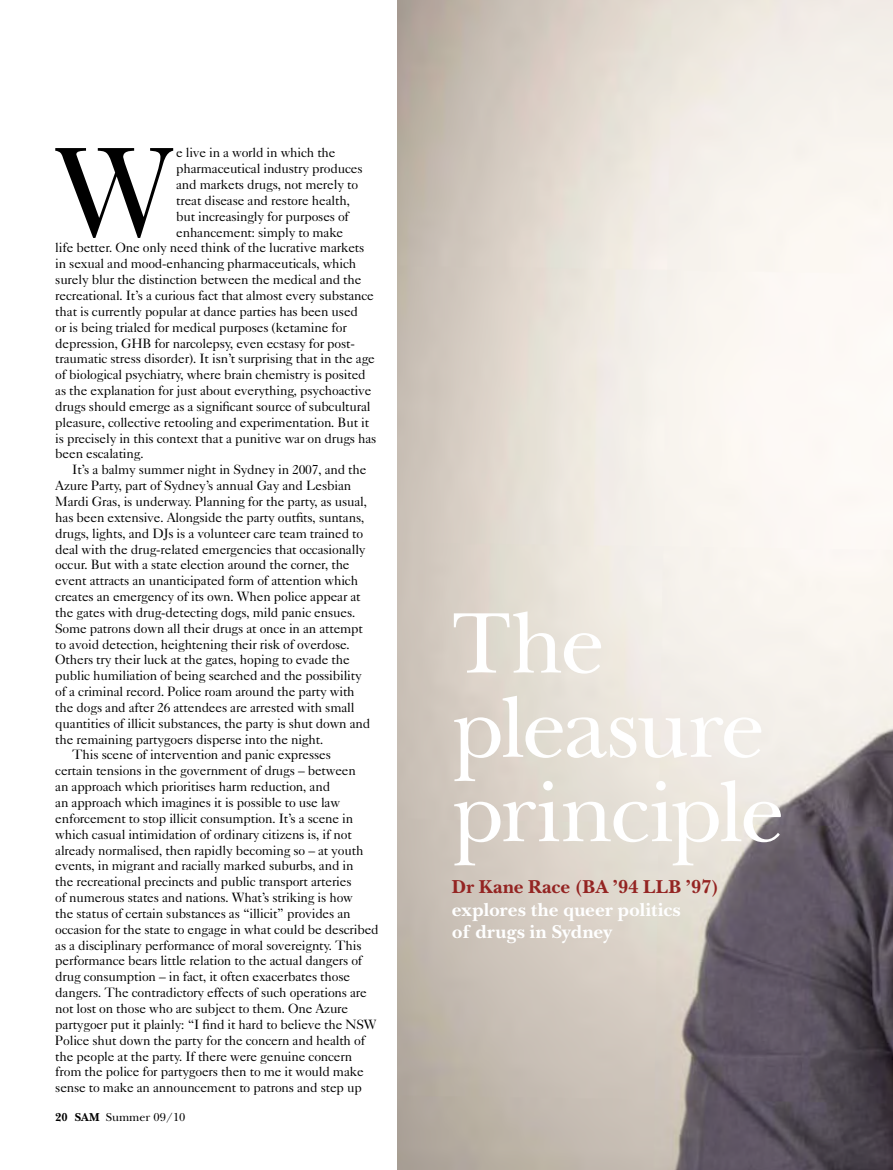
<style>
.page{position:relative;width:893px;height:1170px;background:#fff}
.page>*{position:absolute;margin:0;border:0;box-sizing:border-box;transform-origin:0 0}
.t1{font:127.65px "Caslon Five Forty";color:#000}
.t2{font:89.55px/84.3px "New Baskerville";letter-spacing:-.035em;color:#fff}
.t3{font:700 19.5px/22.5px "New Baskerville";letter-spacing:.005em;color:#fff}
.t4{font:700 19.5px "New Baskerville";letter-spacing:.01em;color:#942422}
.t5{font:13.5px "Caslon Five Forty";letter-spacing:-.015em;color:#000}
.t6{font:12px "New Baskerville";color:#000}
.s1{font-weight:700}
</style>
<div class="page">
<img style="left:398px;top:0;width:495px;height:1169px">
<h1 class="t1" style="left:54px;top:115px;width:122px">W</h1>
<p class="t5" style="left:176px;top:144px;width:161px">e live in a world in which the</p>
<p class="t5" style="left:176px;top:160px;width:188px">pharmaceutical industry produces</p>
<p class="t5" style="left:176px;top:176px;width:183px">and markets drugs, not merely to</p>
<p class="t5" style="left:176px;top:192px;width:175px">treat disease and restore health,</p>
<p class="t5" style="left:176px;top:208px;width:174px">but increasingly for purposes of</p>
<p class="t5" style="left:176px;top:224px;width:169px">enhancement: simply to make</p>
<p class="t5" style="left:55px;top:239px;width:311px">life better. One only need think of the lucrative markets</p>
<p class="t5" style="left:55px;top:255px;width:303px">in sexual and mood-enhancing pharmaceuticals, which</p>
<p class="t5" style="left:55px;top:271px;width:308px">surely blur the distinction between the medical and the</p>
<p class="t5" style="left:55px;top:287px;width:320px">recreational. It’s a curious fact that almost every substance</p>
<p class="t5" style="left:55px;top:303px;width:304px">that is currently popular at dance parties has been used</p>
<p class="t5" style="left:55px;top:319px;width:293px">or is being trialed for medical purposes (ketamine for</p>
<p class="t5" style="left:55px;top:334px;width:301px">depression, GHB for narcolepsy, even ecstasy for post-</p>
<p class="t5" style="left:55px;top:350px;width:321px">traumatic stress disorder). It isn’t surprising that in the age</p>
<p class="t5" style="left:55px;top:366px;width:312px">of biological psychiatry, where brain chemistry is posited</p>
<p class="t5" style="left:55px;top:382px;width:318px">as the explanation for just about everything, psychoactive</p>
<p class="t5" style="left:55px;top:398px;width:317px">drugs should emerge as a significant source of subcultural</p>
<p class="t5" style="left:55px;top:414px;width:315px">pleasure, collective retooling and experimentation. But it</p>
<p class="t5" style="left:55px;top:430px;width:323px">is precisely in this context that a punitive war on drugs has</p>
<p class="t5" style="left:55px;top:445px;width:90px">been escalating.</p>
<p class="t5" style="left:72px;top:461px;width:296px">It’s a balmy summer night in Sydney in 2007, and the</p>
<p class="t5" style="left:55px;top:477px;width:298px">Azure Party, part of Sydney’s annual Gay and Lesbian</p>
<p class="t5" style="left:55px;top:493px;width:313px">Mardi Gras, is underway. Planning for the party, as usual,</p>
<p class="t5" style="left:55px;top:509px;width:311px">has been extensive. Alongside the party outfits, suntans,</p>
<p class="t5" style="left:55px;top:525px;width:309px">drugs, lights, and DJs is a volunteer care team trained to</p>
<p class="t5" style="left:55px;top:540px;width:312px">deal with the drug-related emergencies that occasionally</p>
<p class="t5" style="left:55px;top:556px;width:296px">occur. But with a state election around the corner, the</p>
<p class="t5" style="left:55px;top:572px;width:304px">event attracts an unanticipated form of attention which</p>
<p class="t5" style="left:55px;top:588px;width:307px">creates an emergency of its own. When police appear at</p>
<p class="t5" style="left:55px;top:604px;width:302px">the gates with drug-detecting dogs, mild panic ensues.</p>
<p class="t5" style="left:55px;top:620px;width:309px">Some patrons down all their drugs at once in an attempt</p>
<p class="t5" style="left:55px;top:635px;width:296px">to avoid detection, heightening their risk of overdose.</p>
<p class="t5" style="left:55px;top:651px;width:296px">Others try their luck at the gates, hoping to evade the</p>
<p class="t5" style="left:55px;top:667px;width:308px">public humiliation of being searched and the possibility</p>
<p class="t5" style="left:55px;top:683px;width:301px">of a criminal record. Police roam around the party with</p>
<p class="t5" style="left:55px;top:699px;width:301px">the dogs and after 26 attendees are arrested with small</p>
<p class="t5" style="left:55px;top:715px;width:317px">quantities of illicit substances, the party is shut down and</p>
<p class="t5" style="left:55px;top:730px;width:270px">the remaining partygoers disperse into the night.</p>
<p class="t5" style="left:72px;top:746px;width:260px">This scene of intervention and panic expresses</p>
<p class="t5" style="left:55px;top:762px;width:302px">certain tensions in the government of drugs – between</p>
<p class="t5" style="left:55px;top:778px;width:276px">an approach which prioritises harm reduction, and</p>
<p class="t5" style="left:55px;top:794px;width:286px">an approach which imagines it is possible to use law</p>
<p class="t5" style="left:55px;top:810px;width:299px">enforcement to stop illicit consumption. It’s a scene in</p>
<p class="t5" style="left:55px;top:825px;width:298px">which casual intimidation of ordinary citizens is, if not</p>
<p class="t5" style="left:55px;top:841px;width:310px">already normalised, then rapidly becoming so – at youth</p>
<p class="t5" style="left:55px;top:857px;width:300px">events, in migrant and racially marked suburbs, and in</p>
<p class="t5" style="left:55px;top:873px;width:298px">the recreational precincts and public transport arteries</p>
<p class="t5" style="left:55px;top:889px;width:299px">of numerous states and nations. What’s striking is how</p>
<p class="t5" style="left:55px;top:905px;width:297px">the status of certain substances as “illicit” provides an</p>
<p class="t5" style="left:55px;top:920px;width:325px">occasion for the state to engage in what could be described</p>
<p class="t5" style="left:55px;top:936px;width:308px">as a disciplinary performance of moral sovereignty. This</p>
<p class="t5" style="left:55px;top:952px;width:309px">performance bears little relation to the actual dangers of</p>
<p class="t5" style="left:55px;top:968px;width:296px">drug consumption – in fact, it often exacerbates those</p>
<p class="t5" style="left:55px;top:984px;width:313px">dangers. The contradictory effects of such operations are</p>
<p class="t5" style="left:55px;top:1000px;width:295px">not lost on those who are subject to them. One Azure</p>
<p class="t5" style="left:55px;top:1015px;width:323px">partygoer put it plainly: “I find it hard to believe the NSW</p>
<p class="t5" style="left:55px;top:1031px;width:311px">Police shut down the party for the concern and health of</p>
<p class="t5" style="left:55px;top:1047px;width:299px">the people at the party. If there were genuine concern</p>
<p class="t5" style="left:55px;top:1063px;width:310px">from the police for partygoers then to me it would make</p>
<p class="t5" style="left:55px;top:1079px;width:308px">sense to make an announcement to patrons and step up</p>
<p class="t6" style="left:55px;top:1110px;width:132px"><span class="s1">20 SAM</span> Summer 09/10</p>
<h2 class="t2" style="left:452px;top:602px;width:334px">The pleasure principle</h2>
<h3 class="t4" style="left:452px;top:875px;width:268px">Dr Kane Race (BA ’94 LLB ’97)</h3>
<h3 class="t3" style="left:452px;top:898px;width:230px">explores the queer politics of drugs in Sydney</h3>
</div>
